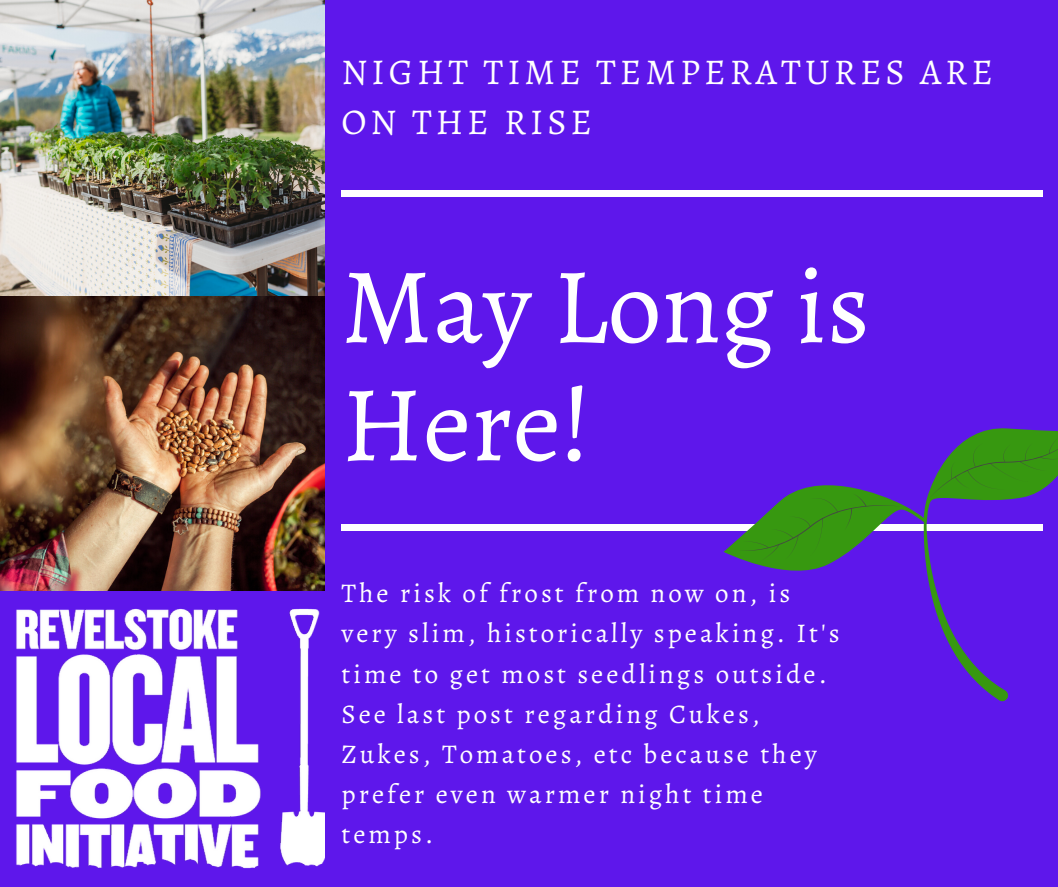
<style>
.page{position:relative;width:1058px;height:887px;background:#fff}
.page>*{position:absolute;margin:0;border:0;box-sizing:border-box;transform-origin:0 0}
.t1{font:108px/118.1px "Alegreya";color:#fff}
.t2{font:36.3px/50.6px "Alegreya";letter-spacing:.11em;color:#fff}
.t3{font:27px/40.2px "Alegreya";letter-spacing:.11em;color:#fff}
</style>
<div class="page">
<div style="left:0;top:0;width:1058px;height:886px;background:#5e17eb"></div>
<img style="left:0;top:0;width:324px;height:869px">
<div style="left:341px;top:190px;width:702px;height:6px;background:#fff"></div>
<div style="left:341px;top:524px;width:702px;height:7px;background:#fff"></div>
<svg style="left:723px;top:542px;width:286px;height:160px"></svg>
<svg style="left:735px;top:428px;width:323px;height:231px"></svg>
<h2 class="t2" style="left:341px;top:46px;width:653px">NIGHT TIME TEMPERATURES ARE<br>ON THE RISE</h2>
<h1 class="t1" style="left:341px;top:247px;width:530px">May Long is<br>Here!</h1>
<p class="t3" style="left:341px;top:573px;width:500px">The risk of frost from now on, is very slim, historically speaking. It's time to get most seedlings outside.<br>See last post regarding Cukes,<br>Zukes, Tomatoes, etc because they prefer even warmer night time temps.</p>
</div>
